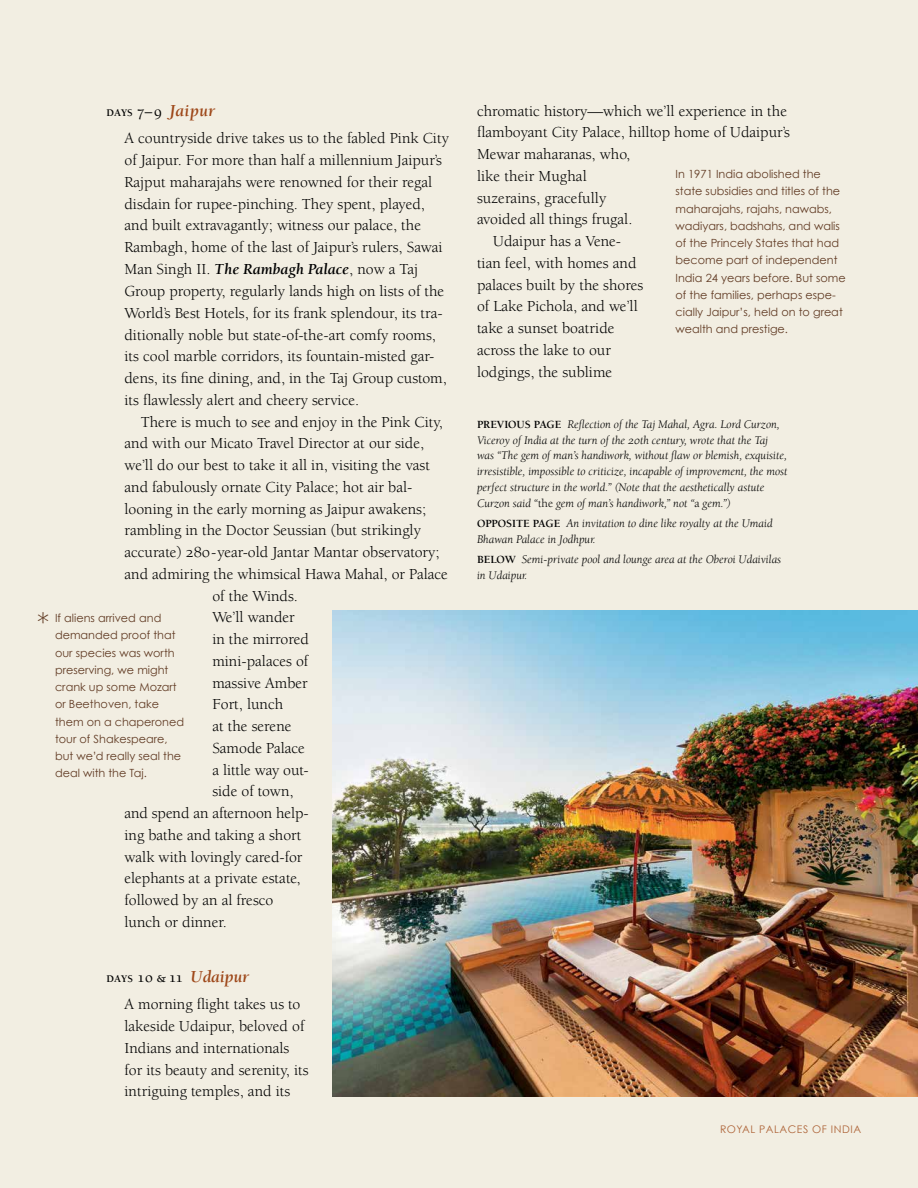
<style>
.page{position:relative;width:918px;height:1188px;background:#f2eee2}
.page>*{position:absolute;margin:0;border:0;box-sizing:border-box;transform-origin:0 0}
.t1{font:28.5px "Garamond";color:#623c25}
.t2{font:italic 700 17.25px "Berkeley Std";color:#9e481a}
.t3{font:15.75px/21.8px "Berkeley Std";color:#000}
.t4{font:italic 12px/15.8px "Berkeley Std";color:#000}
.t5{font:11.25px/17.2px "Century Gothic";color:#623c25}
.t6{font:10.5px "Century Gothic";letter-spacing:.05em;color:#ae6438}
.s1{font-style:normal;font-size:10.5px;color:#000}
.s2{font-weight:500;font-style:normal;font-size:15px;color:#000}
.s3{font-weight:700;font-style:italic}
.s4{font-weight:700;font-style:normal;font-size:11.25px}
.s5{font-style:normal}
</style>
<div class="page">
<img style="left:332px;top:611px;width:586px;height:485px">
<p class="t2" style="left:106px;top:101px;width:110px"><span class="s1">DAYS</span> <span class="s2">7–9</span> Jaipur</p>
<p class="t3" style="left:124px;top:128px;width:326px">A countryside drive takes us to the fabled Pink City of Jaipur. For more than half a millennium Jaipur’s Rajput maharajahs were renowned for their regal disdain for rupee-pinching. They spent, played, and built extravagantly; witness our palace, the Rambagh, home of the last of Jaipur’s rulers, Sawai Man Singh II. <span class="s3">The Rambagh Palace</span>, now a Taj Group property, regularly lands high on lists of the World’s Best Hotels, for its frank splendour, its tra&shy;ditionally noble but state-of-the-art comfy rooms, its cool marble corridors, its fountain-misted gar&shy;dens, its fine dining, and, in the Taj Group custom, its flawlessly alert and cheery service.</p>
<p class="t3" style="left:141px;top:411px;width:304px">There is much to see and enjoy in the Pink City,</p>
<p class="t3" style="left:124px;top:433px;width:301px">and with our Micato Travel Director at our side,</p>
<p class="t3" style="left:124px;top:454px;width:307px">we’ll do our best to take it all in, visiting the vast</p>
<p class="t3" style="left:124px;top:476px;width:289px">and fabulously ornate City Palace; hot air bal-</p>
<p class="t3" style="left:124px;top:498px;width:303px">looning in the early morning as Jaipur awakens;</p>
<p class="t3" style="left:124px;top:520px;width:298px">rambling in the Doctor Seussian (but strikingly</p>
<p class="t3" style="left:124px;top:541px;width:317px">accurate) 280-year-old Jantar Mantar observatory;</p>
<p class="t3" style="left:124px;top:563px;width:325px">and admiring the whimsical Hawa Mahal, or Palace</p>
<p class="t3" style="left:212px;top:585px;width:87px">of the Winds.</p>
<p class="t3" style="left:212px;top:607px;width:84px">We’ll wander</p>
<p class="t3" style="left:212px;top:629px;width:98px">in the mirrored</p>
<p class="t3" style="left:212px;top:650px;width:97px">mini-palaces of</p>
<p class="t3" style="left:212px;top:672px;width:97px">massive Amber</p>
<p class="t3" style="left:212px;top:694px;width:72px">Fort, lunch</p>
<p class="t3" style="left:212px;top:716px;width:81px">at the serene</p>
<p class="t3" style="left:212px;top:737px;width:94px">Samode Palace</p>
<p class="t3" style="left:212px;top:759px;width:98px">a little way out-</p>
<p class="t3" style="left:212px;top:781px;width:83px">side of town,</p>
<p class="t3" style="left:124px;top:803px;width:186px">and spend an afternoon help-</p>
<p class="t3" style="left:124px;top:824px;width:179px">ing bathe and taking a short</p>
<p class="t3" style="left:124px;top:846px;width:180px">walk with lovingly cared-for</p>
<p class="t3" style="left:124px;top:868px;width:178px">elephants at a private estate,</p>
<p class="t3" style="left:124px;top:890px;width:150px">followed by an al fresco</p>
<p class="t3" style="left:124px;top:911px;width:104px">lunch or dinner.</p>
<h1 class="t1" style="left:37px;top:604px;width:14px">*</h1>
<p class="t5" style="left:55px;top:609px;width:131px">If aliens arrived and demanded proof that our species was worth preserving, we might crank up some Mozart or Beethoven, take them on a chaperoned tour of Shakespeare, but we’d really seal the deal with the Taj.</p>
<p class="t2" style="left:106px;top:967px;width:144px"><span class="s1">DAYS</span> <span class="s2">10 &amp; 11</span> Udaipur</p>
<p class="t3" style="left:124px;top:994px;width:186px">A morning flight takes us to lakeside Udaipur, beloved of<br>Indians and internationals for its beauty and serenity, its intriguing temples, and its</p>
<p class="t3" style="left:477px;top:100px;width:312px">chromatic history—which we’ll experience in the</p>
<p class="t3" style="left:477px;top:122px;width:314px">flamboyant City Palace, hilltop home of Udaipur’s</p>
<p class="t3" style="left:477px;top:144px;width:155px">Mewar maharanas, who,</p>
<p class="t3" style="left:477px;top:165px;width:111px">like their Mughal</p>
<p class="t3" style="left:477px;top:187px;width:131px">suzerains, gracefully</p>
<p class="t3" style="left:477px;top:209px;width:157px">avoided all things frugal.</p>
<p class="t3" style="left:493px;top:231px;width:129px">Udaipur has a Vene-</p>
<p class="t3" style="left:477px;top:252px;width:161px">tian feel, with homes and</p>
<p class="t3" style="left:477px;top:274px;width:168px">palaces built by the shores</p>
<p class="t3" style="left:477px;top:296px;width:162px">of Lake Pichola, and we’ll</p>
<p class="t3" style="left:477px;top:318px;width:139px">take a sunset boatride</p>
<p class="t3" style="left:477px;top:339px;width:135px">across the lake to our</p>
<p class="t3" style="left:477px;top:361px;width:137px">lodgings, the sublime</p>
<p class="t5" style="left:676px;top:165px;width:172px">In 1971 India abolished the state subsidies and titles of the maharajahs, rajahs, nawabs, wadiyars, badshahs, and walis of the Princely States that had become part of independent<br>India 24 years before. But some of the families, perhaps espe&shy;cially Jaipur’s, held on to great wealth and prestige.</p>
<p class="t4" style="left:477px;top:417px;width:312px"><span class="s4">PREVIOUS PAGE</span> Reflection of the Taj Mahal, Agra. Lord Curzon, Viceroy of India at the turn of the 20th century, wrote that the Taj was “The gem of man’s handiwork, without flaw or blemish, exquisite, irresistible, impossible to criticize, incapable of improvement, the most perfect structure in the world.” (Note that the aesthetically astute Curzon said “<span class="s5">the</span> gem of man’s handiwork,” not “<span class="s5">a</span> gem.”)</p>
<p class="t4" style="left:477px;top:516px;width:297px"><span class="s4">OPPOSITE PAGE</span> An invitation to dine like royalty at the Umaid<br>Bhawan Palace in Jodhpur.</p>
<p class="t4" style="left:477px;top:552px;width:306px"><span class="s4">BELOW</span> Semi-private pool and lounge area at the Oberoi Udaivilas in Udaipur.</p>
<p class="t6" style="left:720px;top:1122px;width:143px">ROYAL PALACES OF INDIA</p>
</div>
